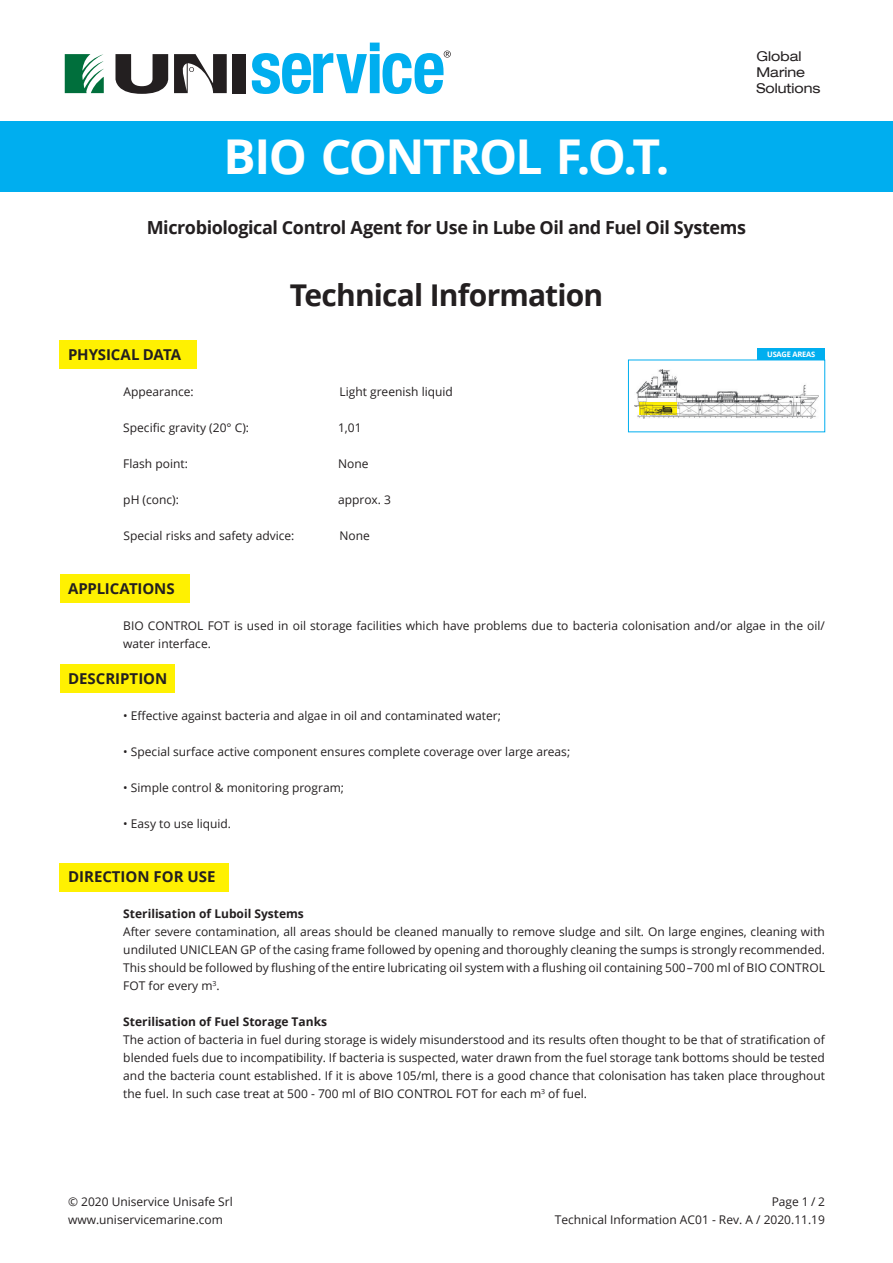
<style>
.page{position:relative;width:893px;height:1263px;background:#fff}
.page>*{position:absolute;margin:0;border:0;box-sizing:border-box;transform-origin:0 0}
.t1{font:700 48px "Open Sans";letter-spacing:-.035em;color:#fff}
.t2{font:700 30px "Open Sans";letter-spacing:-.03em;color:#231f20}
.t3{font:700 18px "Open Sans";letter-spacing:-.025em;color:#231f20}
.t4{font:700 15px "Open Sans";color:#231f20}
.t5{font:expanded 13.5px/16.2px "Helvetica Neue LT Com";color:#231f20}
.t6{font:12px/18px "Open Sans";color:#231f20;text-align:justify}
.t7{font:700 12px "Open Sans";color:#231f20}
.t8{font:700 7.5px "Open Sans";letter-spacing:-.03em;color:#fff}
</style>
<div class="page">
<div style="left:60px;top:340px;width:137px;height:29px;background:#fff101"></div>
<div style="left:60px;top:574px;width:129px;height:29px;background:#fff101"></div>
<div style="left:60px;top:664px;width:114px;height:29px;background:#fff101"></div>
<div style="left:60px;top:862px;width:169px;height:29px;background:#fff101"></div>
<img style="left:634px;top:369px;width:185px;height:50px">
<img style="left:640px;top:402px;width:36px;height:13px">
<div style="left:757px;top:349px;width:68px;height:11px;background:#00aeef"></div>
<div style="left:0;top:121px;width:893px;height:70px;background:#00aeef"></div>
<svg style="left:252px;top:43px;width:199px;height:51px"></svg>
<svg style="left:115px;top:54px;width:53px;height:40px"></svg>
<div style="left:233px;top:54px;width:13px;height:39px;background:#231f20"></div>
<svg style="left:174px;top:54px;width:53px;height:39px"></svg>
<svg style="left:65px;top:54px;width:39px;height:39px"></svg>
<p class="t5" style="left:756px;top:48px;width:65px">Global<br>Marine<br>Solutions</p>
<h1 class="t1" style="left:224px;top:123px;width:447px">BIO CONTROL F.O.T.</h1>
<h3 class="t3" style="left:147px;top:215px;width:601px">Microbiological Control Agent for Use in Lube Oil and Fuel Oil Systems</h3>
<h2 class="t2" style="left:290px;top:274px;width:315px">Technical Information</h2>
<p class="t4" style="left:68px;top:344px;width:115px">PHYSICAL DATA</p>
<p class="t6" style="left:124px;top:382px;width:72px">Appearance:</p>
<p class="t6" style="left:340px;top:382px;width:115px">Light greenish liquid</p>
<p class="t6" style="left:123px;top:418px;width:127px">Specific gravity (20° C):</p>
<p class="t6" style="left:338px;top:418px;width:25px">1,01</p>
<p class="t6" style="left:123px;top:454px;width:66px">Flash point:</p>
<p class="t6" style="left:338px;top:454px;width:32px">None</p>
<p class="t6" style="left:123px;top:490px;width:57px">pH (conc):</p>
<p class="t6" style="left:338px;top:490px;width:54px">approx. 3</p>
<p class="t6" style="left:124px;top:526px;width:172px">Special risks and safety advice:</p>
<p class="t6" style="left:340px;top:526px;width:32px">None</p>
<p class="t8" style="left:767px;top:349px;width:49px">USAGE AREAS</p>
<p class="t4" style="left:68px;top:578px;width:108px">APPLICATIONS</p>
<p class="t6" style="left:123px;top:616px;width:703px">BIO CONTROL FOT is used in oil storage facilities which have problems due to bacteria colonisation and/or algae in the oil/ water interface.</p>
<p class="t4" style="left:68px;top:668px;width:101px">DESCRIPTION</p>
<p class="t6" style="left:123px;top:706px;width:379px">• Effective against bacteria and algae in oil and contaminated water;</p>
<p class="t6" style="left:123px;top:742px;width:448px">• Special surface active component ensures complete coverage over large areas;</p>
<p class="t6" style="left:123px;top:778px;width:222px">• Simple control &amp; monitoring program;</p>
<p class="t6" style="left:123px;top:814px;width:109px">• Easy to use liquid.</p>
<p class="t4" style="left:68px;top:866px;width:149px">DIRECTION FOR USE</p>
<p class="t7" style="left:123px;top:905px;width:182px">Sterilisation of Luboil Systems</p>
<p class="t6" style="left:123px;top:922px;width:703px">After severe contamination, all areas should be cleaned manually to remove sludge and silt. On large engines, cleaning with undiluted UNICLEAN GP of the casing frame followed by opening and thoroughly cleaning the sumps is strongly recommended.<br>This should be followed by flushing of the entire lubricating oil system with a flushing oil containing 500–700 ml of BIO CONTROL FOT for every m<sup>3</sup>.</p>
<p class="t7" style="left:123px;top:1013px;width:205px">Sterilisation of Fuel Storage Tanks</p>
<p class="t6" style="left:123px;top:1030px;width:703px">The action of bacteria in fuel during storage is widely misunderstood and its results often thought to be that of stratification of blended fuels due to incompatibility. If bacteria is suspected, water drawn from the fuel storage tank bottoms should be tested and the bacteria count established. If it is above 105/ml, there is a good chance that colonisation has taken place throughout the fuel. In such case treat at 500 - 700 ml of BIO CONTROL FOT for each m<sup>3</sup> of fuel.</p>
<p class="t6" style="left:68px;top:1192px;width:166px">© 2020 Uniservice Unisafe Srl</p>
<p class="t6" style="left:772px;top:1192px;width:55px">Page 1 / 2</p>
<p class="t6" style="left:68px;top:1210px;width:156px">www.uniservicemarine.com</p>
<p class="t6" style="left:555px;top:1210px;width:272px">Technical Information AC01 - Rev. A / 2020.11.19</p>
</div>
